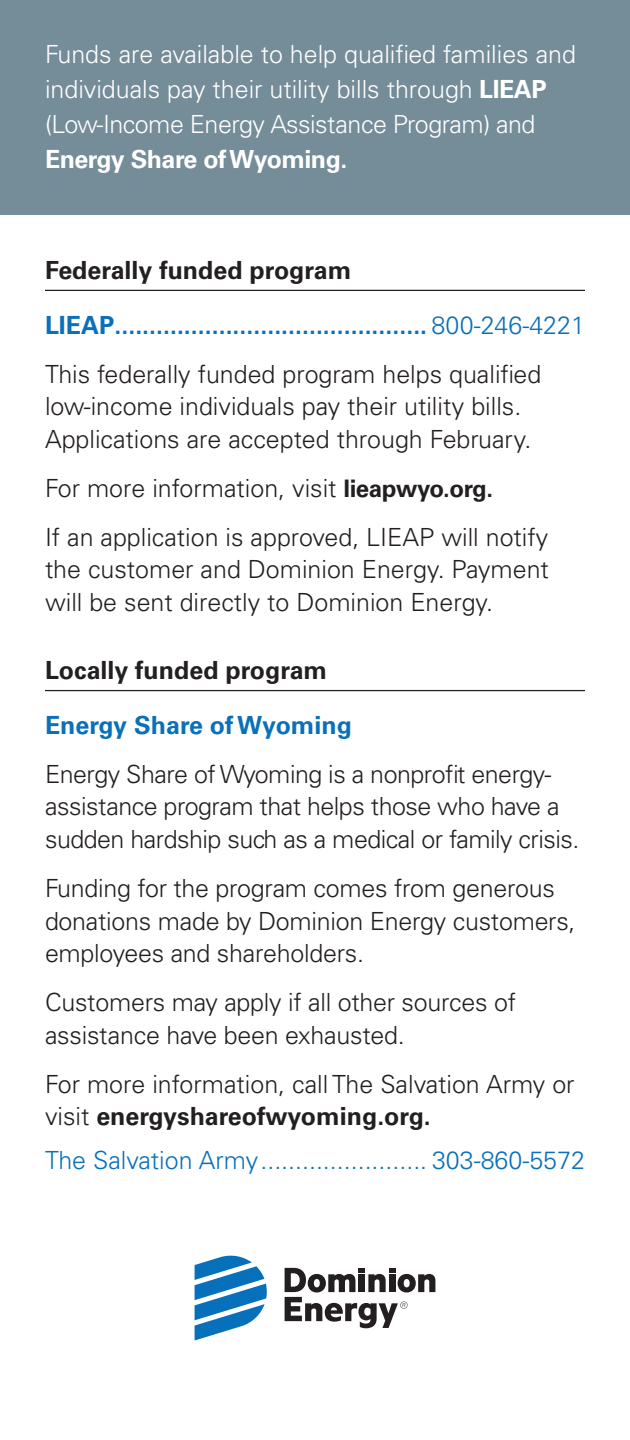
<style>
.page{position:relative;width:630px;height:1440px;background:#fff}
.page>*{position:absolute;margin:0;border:0;box-sizing:border-box;transform-origin:0 0}
.t1{font:300 25px/32.5px "Univers LT Std";letter-spacing:-.01em;color:#231f20}
.t2{font:300 25px/35px "Univers LT Std";color:#fff}
.t3{font:700 25px "Univers LT Std";color:#0970b9}
.t4{font:300 25px "Univers LT Std";color:#0970b9}
.t5{font:700 25px "Univers LT Std";color:#231f20}
.s1{font-weight:700}
.s2{font-weight:300}
.s3{font-weight:700;font-size:24px}
</style>
<div class="page">
<div style="left:0;top:0;width:630px;height:214px;background:#758c99"></div>
<hr style="left:45px;top:290px;width:540px;height:1px;background:#231f20">
<svg style="left:195px;top:1255px;width:72px;height:86px"></svg>
<svg style="left:285px;top:1268px;width:150px;height:60px"></svg>
<hr style="left:45px;top:690px;width:540px;height:1px;background:#231f20">
<p class="t2" style="left:45px;top:37px;width:533px">Funds are available to help qualified families and individuals pay their utility bills through <span class="s1">LIEAP </span>(Low-Income Energy Assistance Program) and <span class="s1">Energy Share of Wyoming.</span></p>
<p class="t5" style="left:45px;top:255px;width:308px">Federally funded program</p>
<p class="t3" style="left:45px;top:310px;width:542px">LIEAP............................................. <span class="s2">800-246-4221</span></p>
<p class="t1" style="left:45px;top:358px;width:498px">This federally funded program helps qualified low-income individuals pay their utility bills.<br>Applications are accepted through February.</p>
<p class="t1" style="left:45px;top:472px;width:450px">For more information, visit <span class="s3">lieapwyo.org.</span></p>
<p class="t1" style="left:45px;top:521px;width:505px;text-align:justify">If an application is approved, LIEAP will notify the customer and Dominion Energy. Payment will be sent directly to Dominion Energy.</p>
<p class="t5" style="left:45px;top:655px;width:284px">Locally funded program</p>
<p class="t3" style="left:45px;top:710px;width:309px">Energy Share of Wyoming</p>
<p class="t1" style="left:45px;top:758px;width:536px">Energy Share of Wyoming is a nonprofit energy&shy;assistance program that helps those who have a sudden hardship such as a medical or family crisis.</p>
<p class="t1" style="left:45px;top:872px;width:532px">Funding for the program comes from generous donations made by Dominion Energy customers, employees and shareholders.</p>
<p class="t1" style="left:45px;top:986px;width:473px">Customers may apply if all other sources of assistance have been exhausted.</p>
<p class="t1" style="left:45px;top:1068px;width:531px">For more information, call The Salvation Army or visit <span class="s1">energyshareofwyoming.org.</span></p>
<p class="t4" style="left:45px;top:1145px;width:541px">The Salvation Army........................ 303-860-5572</p>
</div>
